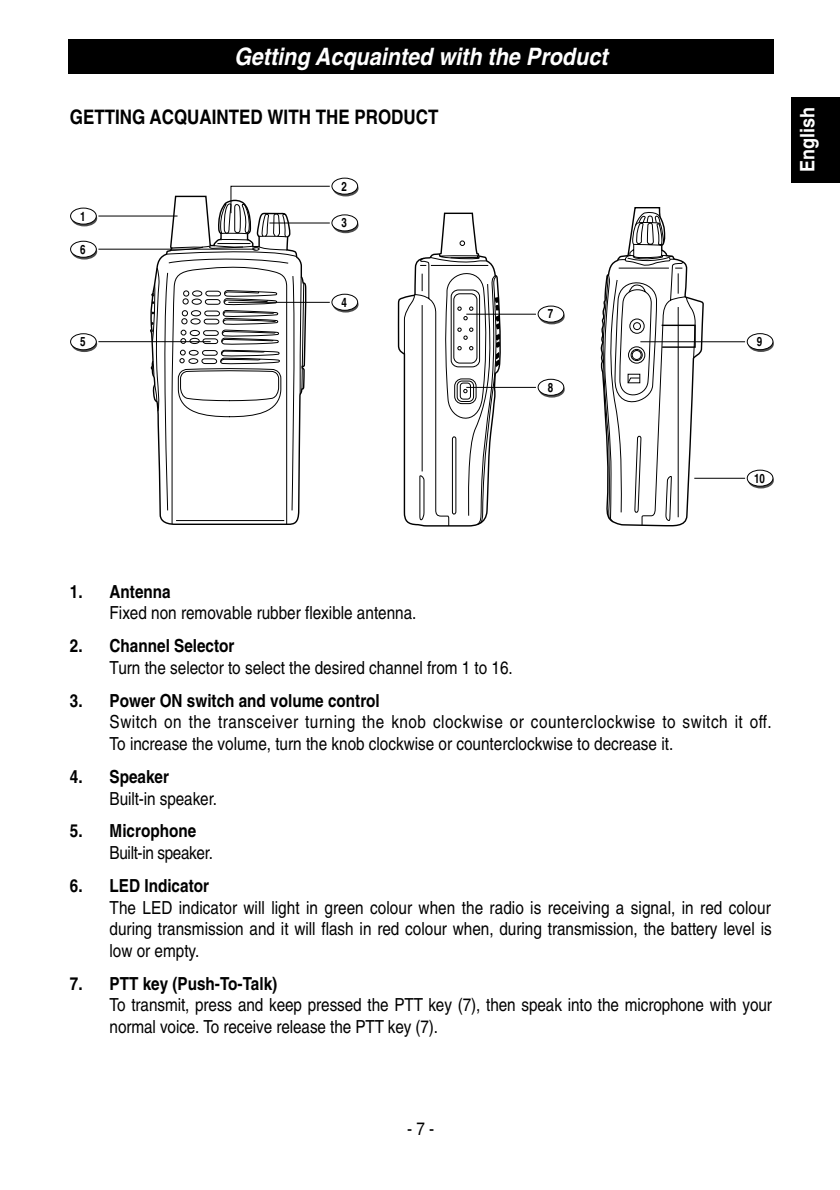
<style>
.page{position:relative;width:840px;height:1190px;background:#fff}
.page>*{position:absolute;margin:0;border:0;box-sizing:border-box;transform-origin:0 0}
.t1{font:italic 700 24px "Helvetica";color:#fff;scale:.9 1}
.t2{font:700 20px "Helvetica";color:#000;scale:.85 1}
.t3{font:700 20px "Helvetica";color:#fff;scale:.9 1}
.t4{font:18px/21.6px "Helvetica";color:#000;text-align:justify;scale:.85 1}
.t5{font:18px/21.6px "Helvetica";letter-spacing:.035em;color:#000;scale:.85 1}
.t6{font:700 18px "Helvetica";color:#000;scale:.85 1}
.t7{font:18px "Helvetica";letter-spacing:-.02em;color:#000;scale:.85 1}
.t8{font:700 12.8px "Helvetica";color:#000;scale:.76 1}
</style>
<div class="page">
<div style="left:68px;top:40px;width:706px;height:34px;background:#000"></div>
<svg style="left:71px;top:210px;width:26px;height:16px"></svg>
<div style="left:70px;top:208px;width:27px;height:17px;background:#fff;border:1px solid #000;border-radius:50%"></div>
<hr style="left:98px;top:216px;width:80px;height:1px;background:#000">
<svg style="left:333px;top:180px;width:26px;height:16px"></svg>
<div style="left:331px;top:178px;width:27px;height:17px;background:#fff;border:1px solid #000;border-radius:50%"></div>
<svg style="left:333px;top:217px;width:26px;height:16px"></svg>
<div style="left:331px;top:214px;width:27px;height:17px;background:#fff;border:1px solid #000;border-radius:50%"></div>
<svg style="left:333px;top:296px;width:26px;height:17px"></svg>
<div style="left:331px;top:294px;width:27px;height:17px;background:#fff;border:1px solid #000;border-radius:50%"></div>
<svg style="left:71px;top:336px;width:26px;height:16px"></svg>
<div style="left:70px;top:333px;width:27px;height:17px;background:#fff;border:1px solid #000;border-radius:50%"></div>
<hr style="left:98px;top:341px;width:113px;height:1px;background:#000">
<svg style="left:151px;top:185px;width:179px;height:340px"></svg>
<svg style="left:71px;top:243px;width:26px;height:17px"></svg>
<div style="left:70px;top:241px;width:27px;height:17px;background:#fff;border:1px solid #000;border-radius:50%"></div>
<hr style="left:98px;top:249px;width:157px;height:1px;background:#000">
<svg style="left:539px;top:308px;width:26px;height:16px"></svg>
<div style="left:538px;top:306px;width:26px;height:17px;background:#fff;border:1px solid #000;border-radius:50%"></div>
<hr style="left:466px;top:314px;width:70px;height:1px;background:#000">
<svg style="left:539px;top:382px;width:26px;height:16px"></svg>
<div style="left:538px;top:379px;width:26px;height:17px;background:#fff;border:1px solid #000;border-radius:50%"></div>
<hr style="left:466px;top:387px;width:70px;height:1px;background:#000">
<svg style="left:397px;top:212px;width:105px;height:315px"></svg>
<svg style="left:748px;top:336px;width:26px;height:16px"></svg>
<div style="left:747px;top:333px;width:26px;height:17px;background:#fff;border:1px solid #000;border-radius:50%"></div>
<hr style="left:640px;top:341px;width:105px;height:1px;background:#000">
<svg style="left:748px;top:472px;width:26px;height:16px"></svg>
<div style="left:747px;top:470px;width:26px;height:17px;background:#fff;border:1px solid #000;border-radius:50%"></div>
<hr style="left:694px;top:478px;width:51px;height:1px;background:#000">
<svg style="left:600px;top:207px;width:105px;height:320px"></svg>
<div style="left:791px;top:98px;width:49px;height:85px;background:#000"></div>
<h1 class="t1" style="left:234px;top:48px;width:416px">Getting Acquainted with the Product</h1>
<p class="t2" style="left:70px;top:110px;width:435px">GETTING ACQUAINTED WITH THE PRODUCT</p>
<p class="t8" style="left:80px;top:211px;width:9px">1</p>
<p class="t8" style="left:80px;top:244px;width:9px">6</p>
<p class="t8" style="left:80px;top:337px;width:9px">5</p>
<p class="t8" style="left:342px;top:181px;width:9px">2</p>
<p class="t8" style="left:342px;top:218px;width:9px">3</p>
<p class="t8" style="left:342px;top:297px;width:9px">4</p>
<p class="t8" style="left:548px;top:309px;width:9px">7</p>
<p class="t8" style="left:548px;top:382px;width:9px">8</p>
<p class="t3" style="left:800px;top:172px;width:74px;rotate:-90deg">English</p>
<p class="t8" style="left:757px;top:337px;width:9px">9</p>
<p class="t8" style="left:754px;top:473px;width:16px">10</p>
<p class="t6" style="left:70px;top:585px;width:120px">1. Antenna</p>
<p class="t4" style="left:110px;top:604px;width:363px">Fixed non removable rubber flexible antenna.</p>
<p class="t6" style="left:70px;top:639px;width:195px">2. Channel Selector</p>
<p class="t4" style="left:110px;top:658px;width:476px">Turn the selector to select the desired channel from 1 to 16.</p>
<p class="t6" style="left:70px;top:694px;width:366px">3. Power ON switch and volume control</p>
<p class="t5" style="left:110px;top:713px;width:781px">Switch on the transceiver turning the knob clockwise or counterclockwise to switch it off.<br>To increase the volume, turn the knob clockwise or counterclockwise to decrease it.</p>
<p class="t6" style="left:70px;top:770px;width:118px">4. Speaker</p>
<p class="t4" style="left:110px;top:789px;width:128px">Built-in speaker.</p>
<p class="t6" style="left:70px;top:825px;width:150px">5. Microphone</p>
<p class="t7" style="left:110px;top:846px;width:123px">Built-in speaker.</p>
<p class="t6" style="left:70px;top:879px;width:165px">6. LED Indicator</p>
<p class="t4" style="left:110px;top:898px;width:780px">The LED indicator will light in green colour when the radio is receiving a signal, in red colour during transmission and it will flash in red colour when, during transmission, the battery level is low or empty.</p>
<p class="t6" style="left:70px;top:977px;width:246px">7. PTT key (Push-To-Talk)</p>
<p class="t4" style="left:110px;top:996px;width:781px">To transmit, press and keep pressed the PTT key (7), then speak into the microphone with your normal voice. To receive release the PTT key (7).</p>
<p class="t4" style="left:407px;top:1119px;width:33px">- 7 -</p>
</div>
